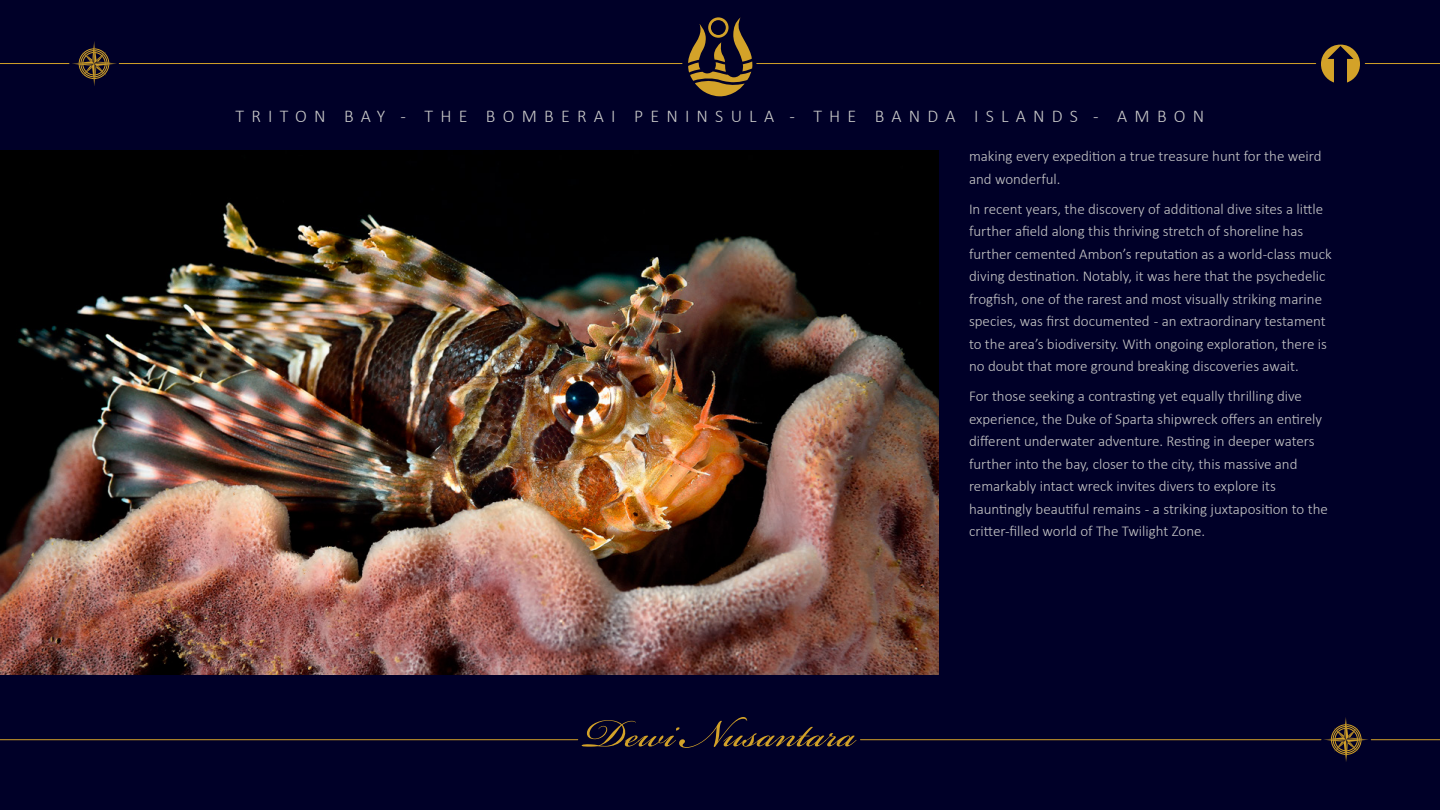
<style>
.page{position:relative;width:1440px;height:810px;background:#000028}
.page>*{position:absolute;margin:0;border:0;box-sizing:border-box;transform-origin:0 0}
.t1{font:61.5px "Bickham Script Pro";color:#d3a229}
.t2{font:300 18px "Calibri";letter-spacing:.4em;color:#c8c8c8}
.t3{font:300 15px/22.5px "Calibri";color:#c8c8c8}
</style>
<div class="page">
<img style="left:0;top:150px;width:939px;height:525px">
<hr style="left:119px;top:63px;width:563px;height:1px;background:#d3a229">
<hr style="left:0;top:63px;width:69px;height:1px;background:#d3a229">
<svg style="left:72px;top:41px;width:45px;height:45px"></svg>
<svg style="left:688px;top:17px;width:65px;height:80px"></svg>
<hr style="left:0;top:739px;width:578px;height:1px;background:#d3a229">
<hr style="left:1371px;top:739px;width:69px;height:1px;background:#d3a229">
<hr style="left:860px;top:739px;width:461px;height:1px;background:#d3a229">
<svg style="left:1324px;top:717px;width:44px;height:45px"></svg>
<hr style="left:757px;top:63px;width:559px;height:1px;background:#d3a229">
<hr style="left:1365px;top:63px;width:75px;height:1px;background:#d3a229">
<p class="t2" style="left:236px;top:109px;width:970px">TRITON BAY - THE BOMBERAI PENINSULA - THE BANDA ISLANDS - AMBON</p>
<h1 class="t1" style="left:584px;top:689px;width:273px">Dewi Nusantara</h1>
<p class="t3" style="left:969px;top:146px;width:354px">making every expedition a true treasure hunt for the weird and wonderful.</p>
<p class="t3" style="left:969px;top:199px;width:364px">In recent years, the discovery of additional dive sites a little further afield along this thriving stretch of shoreline has further cemented Ambon’s reputation as a world-class muck diving destination. Notably, it was here that the psychedelic frogfish, one of the rarest and most visually striking marine species, was first documented - an extraordinary testament to the area’s biodiversity. With ongoing exploration, there is no doubt that more ground breaking discoveries await.</p>
<p class="t3" style="left:969px;top:386px;width:360px">For those seeking a contrasting yet equally thrilling dive experience, the Duke of Sparta shipwreck offers an entirely different underwater adventure. Resting in deeper waters further into the bay, closer to the city, this massive and remarkably intact wreck invites divers to explore its hauntingly beautiful remains - a striking juxtaposition to the critter-filled world of The Twilight Zone.</p>
</div>
